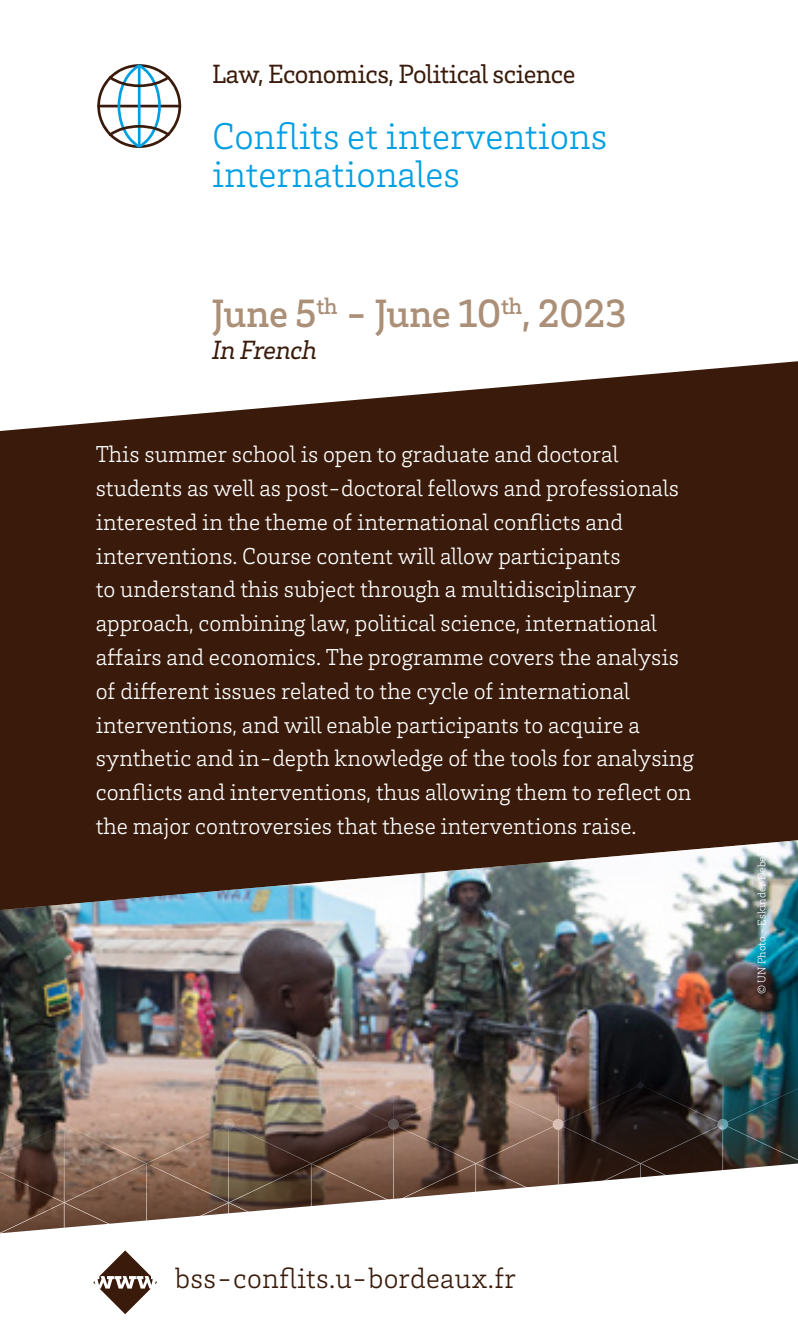
<style>
.page{position:relative;width:798px;height:1340px;background:#fff}
.page>*{position:absolute;margin:0;border:0;box-sizing:border-box;transform-origin:0 0}
.t1{font:500 40.5px "Brix Slab";letter-spacing:-.01em;color:#ab8f77}
.t2{font:300 38.25px/38.2px "Brix Slab";color:#009fe3}
.t3{font:300 29.25px "Brix Slab";letter-spacing:.01em;color:#3a1b0b}
.t4{font:27px "Brix Slab";letter-spacing:-.02em;color:#3a1b0b}
.t5{font:italic 27px "Brix Slab";letter-spacing:-.02em;color:#3a1b0b}
.t6{font:300 23.62px/33.8px "Brix Slab";color:#fff}
.t7{font:300 11.25px "Brix Slab";color:#fff}
</style>
<div class="page">
<svg style="left:0;top:361px;width:797px;height:479px;background:#482b1c"></svg>
<img style="left:0;top:840px;width:797px;height:105px">
<svg style="left:97px;top:64px;width:84px;height:84px"></svg>
<img style="left:0;top:945px;width:797px;height:10px">
<img style="left:0;top:955px;width:797px;height:208px">
<svg style="left:0;top:1163px;width:797px;height:152px"></svg>
<svg style="left:93px;top:1250px;width:64px;height:64px"></svg>
<p class="t4" style="left:212px;top:57px;width:364px">Law, Economics, Political science</p>
<h2 class="t2" style="left:212px;top:115px;width:396px">Conflits et interventions internationales</h2>
<h1 class="t1" style="left:212px;top:287px;width:416px">June 5<sup>th</sup> - June 10<sup>th</sup>, 2023</h1>
<p class="t5" style="left:212px;top:331px;width:106px">In French</p>
<p class="t6" style="left:96px;top:436px;width:599px">This summer school is open to graduate and doctoral students as well as post-doctoral fellows and professionals interested in the theme of international conflicts and interventions. Course content will allow participants<br>to understand this subject through a multidisciplinary approach, combining law, political science, international affairs and economics. The programme covers the analysis of different issues related to the cycle of international interventions, and will enable participants to acquire a synthetic and in-depth knowledge of the tools for analysing conflicts and interventions, thus allowing them to reflect on the major controversies that these interventions raise.</p>
<p class="t7" style="left:754px;top:993px;width:150px;rotate:-90deg">© UN Photo - Eskinder Debebe</p>
<p class="t3" style="left:175px;top:1259px;width:342px">bss-conflits.u-bordeaux.fr</p>
</div>
